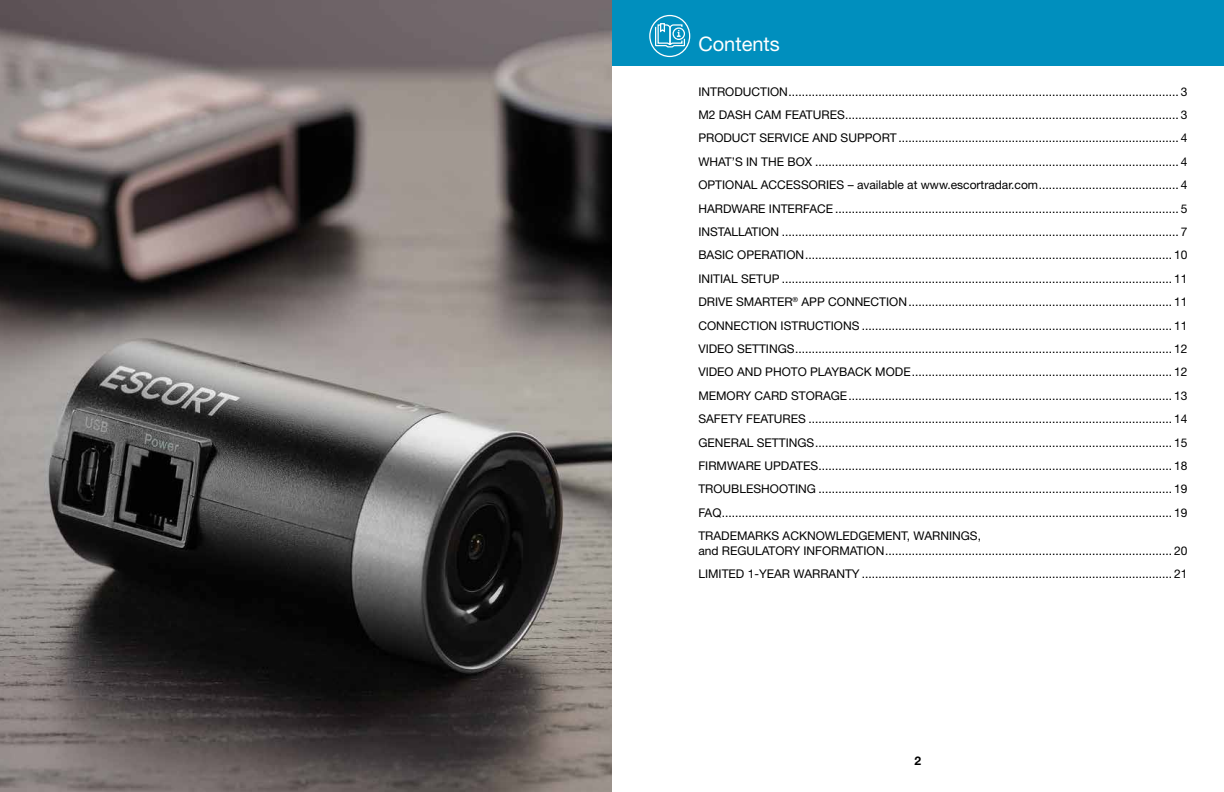
<style>
.page{position:relative;width:1224px;height:792px;background:#fff}
.page>*{position:absolute;margin:0;border:0;box-sizing:border-box;transform-origin:0 0}
.t1{font:20px "Helvetica Neue LT Std";color:#fff}
.t2{font:12px/23.4px "Helvetica Neue LT Std";color:#000;text-align:justify}
.t3{font:700 12px "Helvetica Neue LT Std";color:#000}
</style>
<div class="page">
<div style="left:612px;top:0;width:612px;height:65px;background:#008fbe"></div>
<img style="left:0;top:0;width:612px;height:792px">
<svg style="left:650px;top:16px;width:40px;height:40px"></svg>
<div style="left:649px;top:15px;width:41px;height:42px;border:1px solid #fff;border-radius:50%"></div>
<svg style="left:654px;top:22px;width:32px;height:27px"></svg>
<h1 class="t1" style="left:698px;top:32px;width:83px">Contents</h1>
<p class="t2" style="left:698px;top:80px;width:491px">INTRODUCTION..................................................................................................................... 3<br>M2 DASH CAM FEATURES.................................................................................................... 3<br>PRODUCT SERVICE AND SUPPORT .................................................................................... 4<br>WHAT’S IN THE BOX ............................................................................................................. 4<br>OPTIONAL ACCESSORIES – available at www.escortradar.com.......................................... 4<br>HARDWARE INTERFACE ....................................................................................................... 5<br>INSTALLATION ....................................................................................................................... 7<br>BASIC OPERATION.............................................................................................................. 10<br>INITIAL SETUP ..................................................................................................................... 11<br>DRIVE SMARTER<sup>®</sup> APP CONNECTION............................................................................... 11<br>CONNECTION ISTRUCTIONS ............................................................................................. 11<br>VIDEO SETTINGS................................................................................................................. 12<br>VIDEO AND PHOTO PLAYBACK MODE.............................................................................. 12<br>MEMORY CARD STORAGE................................................................................................. 13<br>SAFETY FEATURES ............................................................................................................. 14<br>GENERAL SETTINGS........................................................................................................... 15<br>FIRMWARE UPDATES.......................................................................................................... 18<br>TROUBLESHOOTING .......................................................................................................... 19<br>FAQ....................................................................................................................................... 19<br>TRADEMARKS ACKNOWLEDGEMENT, WARNINGS,</p>
<p class="t2" style="left:698px;top:539px;width:491px">and REGULATORY INFORMATION...................................................................................... 20<br>LIMITED 1-YEAR WARRANTY ............................................................................................. 21</p>
<p class="t3" style="left:915px;top:753px;width:8px">2</p>
</div>
